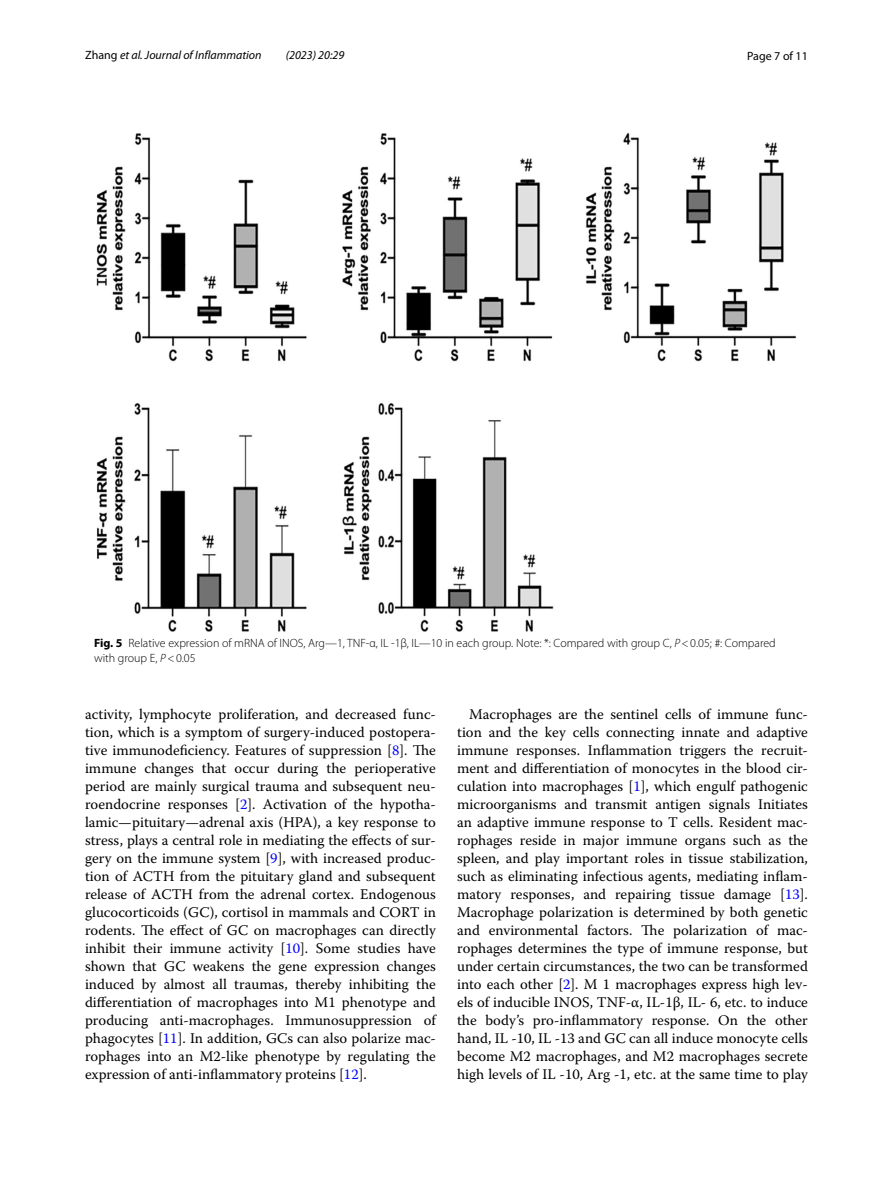
<style>
.page{position:relative;width:893px;height:1187px;background:#fff}
.page>*{position:absolute;margin:0;border:0;box-sizing:border-box;transform-origin:0 0}
.t1{font:14.7px/18px "Warnock Pro";color:#000;text-align:justify}
.t2{font:300 12px/15px "Myriad Pro";color:#000}
.t3{font:italic 12px "Myriad Pro";color:#000}
.t4{font:12px "Myriad Pro";color:#000}
.s1{font-style:normal}
.s2{font-weight:700}
.s3{font-style:italic}
.s4{color:#00f}
</style>
<div class="page">
<img style="left:96px;top:133px;width:701px;height:499px">
<p class="t3" style="left:85px;top:48px;width:178px"><span class="s1">Zhang</span> et al. Journal of Inflammation</p>
<p class="t3" style="left:286px;top:48px;width:60px">(2023) 20:29</p>
<p class="t4" style="left:747px;top:48px;width:62px">Page 7 of 11</p>
<p class="t2" style="left:94px;top:636px;width:683px"><span class="s2">Fig. 5</span> Relative expression of mRNA of INOS, Arg—1, TNF-α, IL -1β, IL—10 in each group. Note: *: Compared with group C, <span class="s3">P</span>&lt;0.05; #: Compared with group E, <span class="s3">P</span>&lt;0.05</p>
<p class="t1" style="left:85px;top:705px;width:352px">activity, lymphocyte proliferation, and decreased func&shy;tion, which is a symptom of surgery-induced postopera&shy;tive immunodeficiency. Features of suppression [<span class="s4">8</span>]. The immune changes that occur during the perioperative period are mainly surgical trauma and subsequent neu&shy;roendocrine responses [<span class="s4">2</span>]. Activation of the hypotha&shy;lamic—pituitary—adrenal axis (HPA), a key response to stress, plays a central role in mediating the effects of sur&shy;gery on the immune system [<span class="s4">9</span>], with increased produc&shy;tion of ACTH from the pituitary gland and subsequent release of ACTH from the adrenal cortex. Endogenous glucocorticoids (GC), cortisol in mammals and CORT in rodents. The effect of GC on macrophages can directly inhibit their immune activity [<span class="s4">10</span>]. Some studies have shown that GC weakens the gene expression changes induced by almost all traumas, thereby inhibiting the differentiation of macrophages into M1 phenotype and producing anti-macrophages. Immunosuppression of phagocytes [<span class="s4">11</span>]. In addition, GCs can also polarize mac&shy;rophages into an M2-like phenotype by regulating the expression of anti-inflammatory proteins [<span class="s4">12</span>].</p>
<p class="t1" style="left:457px;top:705px;width:352px;text-indent:12px">Macrophages are the sentinel cells of immune func&shy;tion and the key cells connecting innate and adaptive immune responses. Inflammation triggers the recruit&shy;ment and differentiation of monocytes in the blood cir&shy;culation into macrophages [<span class="s4">1</span>], which engulf pathogenic microorganisms and transmit antigen signals Initiates an adaptive immune response to T cells. Resident mac&shy;rophages reside in major immune organs such as the spleen, and play important roles in tissue stabilization, such as eliminating infectious agents, mediating inflam&shy;matory responses, and repairing tissue damage [<span class="s4">13</span>].<br>Macrophage polarization is determined by both genetic and environmental factors. The polarization of mac&shy;rophages determines the type of immune response, but under certain circumstances, the two can be transformed into each other [<span class="s4">2</span>]. M 1 macrophages express high lev&shy;els of inducible INOS, TNF-α, IL-1β, IL- 6, etc. to induce the body’s pro-inflammatory response. On the other hand, IL -10, IL -13 and GC can all induce monocyte cells become M2 macrophages, and M2 macrophages secrete high levels of IL -10, Arg -1, etc. at the same time to play</p>
</div>
